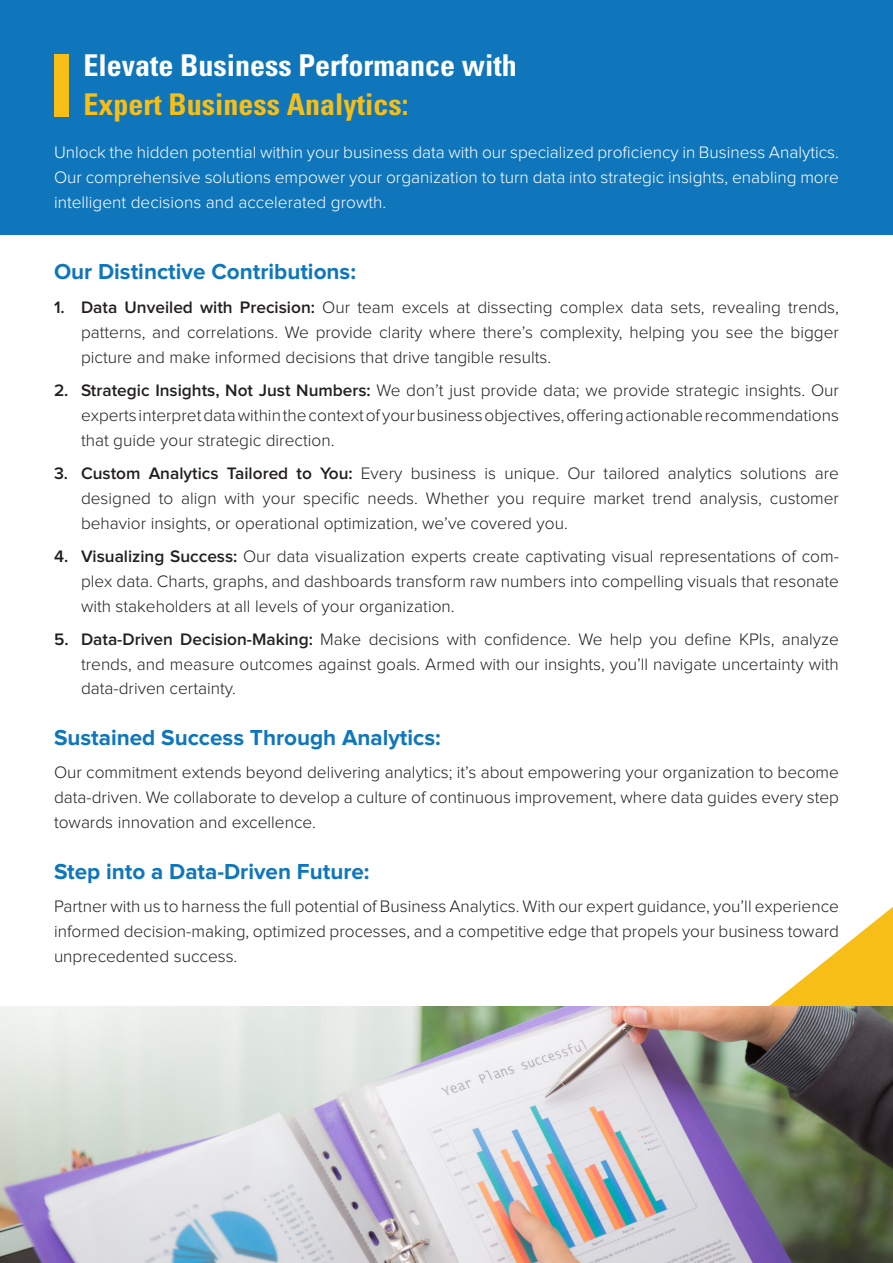
<style>
.page{position:relative;width:893px;height:1263px;background:#fff}
.page>*{position:absolute;margin:0;border:0;box-sizing:border-box;transform-origin:0 0}
.t1{font:700 condensed 30px "Univers LT Std";color:#fff}
.t2{font:700 condensed 30px "Univers LT Std";color:#f7be17}
.t3{font:700 22.5px "Proxima Nova";color:#0f76bb}
.t4{font:300 17.25px/24.8px "Proxima Nova";color:#231f20;text-align:justify}
.t5{font:300 17.25px/24.8px "Proxima Nova";color:#fff;text-align:justify}
.s1{font-weight:600}
</style>
<div class="page">
<div style="left:0;top:0;width:893px;height:235px;background:#0f76bb"></div>
<div style="left:54px;top:54px;width:15px;height:62px;background:#f7be17"></div>
<svg style="left:448px;top:907px;width:445px;height:100px"></svg>
<img style="left:0;top:1007px;width:893px;height:256px">
<p class="t1" style="left:83px;top:47px;width:435px">Elevate Business Performance with</p>
<p class="t2" style="left:83px;top:86px;width:326px">Expert Business Analytics:</p>
<p class="t5" style="left:54px;top:140px;width:786px">Unlock the hidden potential within your business data with our specialized proficiency in Business Analytics.<br>Our comprehensive solutions empower your organization to turn data into strategic insights, enabling more intelligent decisions and accelerated growth.</p>
<p class="t3" style="left:54px;top:258px;width:303px">Our Distinctive Contributions:</p>
<p class="t4" style="left:81px;top:296px;width:759px;text-indent:-27px"><span class="s1">1. Data Unveiled with Precision:</span> Our team excels at dissecting complex data sets, revealing trends, patterns, and correlations. We provide clarity where there’s complexity, helping you see the bigger picture and make informed decisions that drive tangible results.</p>
<p class="t4" style="left:81px;top:378px;width:759px;text-indent:-27px"><span class="s1">2. Strategic Insights, Not Just Numbers:</span> We don’t just provide data; we provide strategic insights. Our experts interpret data within the context of your business objectives, offering actionable recommendations that guide your strategic direction.</p>
<p class="t4" style="left:81px;top:461px;width:759px;text-indent:-27px"><span class="s1">3. Custom Analytics Tailored to You:</span> Every business is unique. Our tailored analytics solutions are designed to align with your specific needs. Whether you require market trend analysis, customer behavior insights, or operational optimization, we’ve covered you.</p>
<p class="t4" style="left:81px;top:544px;width:759px;text-indent:-27px"><span class="s1">4. Visualizing Success:</span> Our data visualization experts create captivating visual representations of com&shy;plex data. Charts, graphs, and dashboards transform raw numbers into compelling visuals that resonate with stakeholders at all levels of your organization.</p>
<p class="t4" style="left:81px;top:627px;width:759px;text-indent:-27px"><span class="s1">5. Data-Driven Decision-Making:</span> Make decisions with confidence. We help you define KPIs, analyze trends, and measure outcomes against goals. Armed with our insights, you’ll navigate uncertainty with data-driven certainty.</p>
<p class="t3" style="left:54px;top:725px;width:388px">Sustained Success Through Analytics:</p>
<p class="t4" style="left:54px;top:760px;width:786px">Our commitment extends beyond delivering analytics; it’s about empowering your organization to become data-driven. We collaborate to develop a culture of continuous improvement, where data guides every step towards innovation and excellence.</p>
<p class="t3" style="left:54px;top:859px;width:317px">Step into a Data-Driven Future:</p>
<p class="t4" style="left:54px;top:894px;width:786px">Partner with us to harness the full potential of Business Analytics. With our expert guidance, you’ll experience informed decision-making, optimized processes, and a competitive edge that propels your business toward unprecedented success.</p>
</div>
